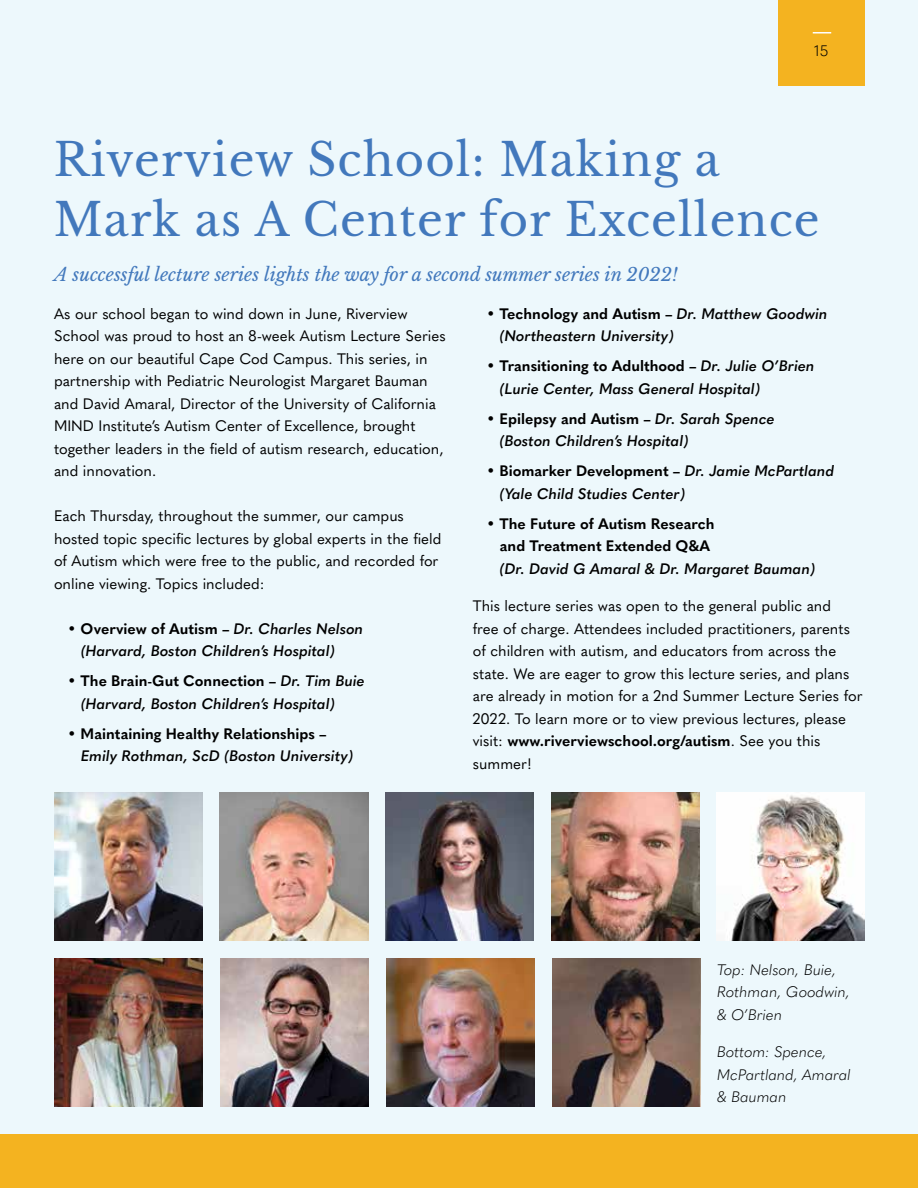
<style>
.page{position:relative;width:918px;height:1188px;background:#edf8fc}
.page>*{position:absolute;margin:0;border:0;box-sizing:border-box;transform-origin:0 0}
.t1{font:45px/60px "Libre Baskerville";letter-spacing:.025em;color:#4278bc}
.t2{font:italic 18px "Libre Baskerville";color:#4278bc}
.t3{font:15px/22.5px "Quasimoda";color:#000}
.t4{font:italic 600 15px/22.5px "Quasimoda";color:#000}
.t5{font:700 15px/22.5px "Quasimoda";color:#000;text-align:center}
.t6{font:italic 300 15px/22.5px "Quasimoda";color:#000}
.t7{font:300 15px "Quasimoda";color:#000}
.s1{font-weight:700;font-style:normal}
.s2{font-weight:700}
</style>
<div class="page">
<div style="left:0;top:1134px;width:918px;height:54px;background:#f4b320"></div>
<div style="left:779px;top:0;width:86px;height:86px;background:#f4b320"></div>
<svg style="left:813px;top:32px;width:18px;height:2px"></svg>
<img style="left:54px;top:792px;width:148px;height:148px">
<img style="left:220px;top:792px;width:148px;height:148px">
<img style="left:386px;top:792px;width:148px;height:148px">
<img style="left:552px;top:792px;width:148px;height:148px">
<img style="left:717px;top:792px;width:148px;height:148px">
<img style="left:55px;top:959px;width:148px;height:148px">
<img style="left:220px;top:959px;width:149px;height:148px">
<img style="left:386px;top:959px;width:149px;height:148px">
<img style="left:552px;top:959px;width:148px;height:148px">
<p class="t7" style="left:814px;top:39px;width:16px">15</p>
<h1 class="t1" style="left:54px;top:130px;width:767px">Riverview School: Making a<br>Mark as A Center for Excellence</h1>
<p class="t2" style="left:54px;top:263px;width:625px">A successful lecture series lights the way for a second summer series in 2022!</p>
<p class="t3" style="left:54px;top:301px;width:393px">As our school began to wind down in June, Riverview School was proud to host an 8-week Autism Lecture Series here on our beautiful Cape Cod Campus. This series, in partnership with Pediatric Neurologist Margaret Bauman and David Amaral, Director of the University of California MIND Institute’s Autism Center of Excellence, brought together leaders in the field of autism research, education, and innovation.</p>
<p class="t3" style="left:54px;top:504px;width:389px">Each Thursday, throughout the summer, our campus hosted topic specific lectures by global experts in the field of Autism which were free to the public, and recorded for online viewing. Topics included:</p>
<p class="t4" style="left:81px;top:616px;width:284px;text-indent:-14px"><span class="s1">• Overview of Autism –</span> Dr. Charles Nelson (Harvard, Boston Children’s Hospital)</p>
<p class="t4" style="left:81px;top:669px;width:286px;text-indent:-14px"><span class="s1">• The Brain-Gut Connection –</span> Dr. Tim Buie (Harvard, Boston Children’s Hospital)</p>
<p class="t5" style="left:68px;top:721px;width:261px">• Maintaining Healthy Relationships –</p>
<p class="t4" style="left:81px;top:744px;width:274px">Emily Rothman, ScD (Boston University)</p>
<p class="t4" style="left:500px;top:301px;width:329px;text-indent:-14px"><span class="s1">• Technology and Autism –</span> Dr. Matthew Goodwin (Northeastern University)</p>
<p class="t4" style="left:500px;top:354px;width:316px;text-indent:-14px"><span class="s1">• Transitioning to Adulthood –</span> Dr. Julie O’Brien (Lurie Center, Mass General Hospital)</p>
<p class="t4" style="left:500px;top:406px;width:277px;text-indent:-14px"><span class="s1">• Epilepsy and Autism –</span> Dr. Sarah Spence (Boston Children’s Hospital)</p>
<p class="t4" style="left:500px;top:459px;width:336px;text-indent:-14px"><span class="s1">• Biomarker Development –</span> Dr. Jamie McPartland (Yale Child Studies Center)</p>
<p class="t5" style="left:486px;top:511px;width:230px">• The Future of Autism Research and Treatment Extended Q&amp;A</p>
<p class="t4" style="left:500px;top:556px;width:317px">(Dr. David G Amaral &amp; Dr. Margaret Bauman)</p>
<p class="t3" style="left:473px;top:594px;width:391px">This lecture series was open to the general public and<br>free of charge. Attendees included practitioners, parents of children with autism, and educators from across the state. We are eager to grow this lecture series, and plans are already in motion for a 2nd Summer Lecture Series for 2022. To learn more or to view previous lectures, please visit: <span class="s2">www.riverviewschool.org/autism</span>. See you this summer!</p>
<p class="t6" style="left:717px;top:957px;width:135px">Top: Nelson, Buie,<br>Rothman, Goodwin, &amp; O’Brien</p>
<p class="t6" style="left:717px;top:1040px;width:135px">Bottom: Spence,<br>McPartland, Amaral &amp; Bauman</p>
</div>
